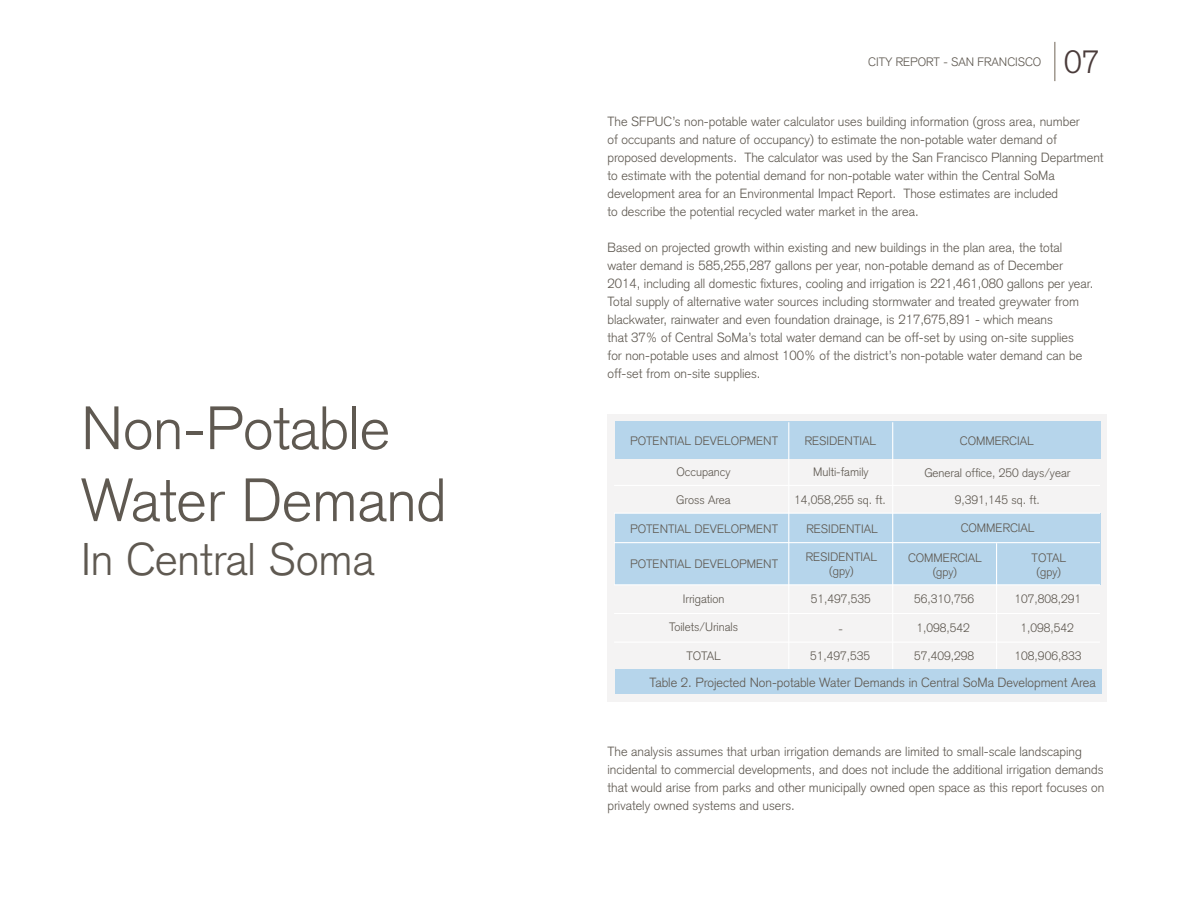
<style>
.page{position:relative;width:1188px;height:918px;background:#fff}
.page>*{position:absolute;margin:0;border:0;box-sizing:border-box;transform-origin:0 0}
.t1{font:300 60px/72px "Akzidenz Grotesk";color:#5f5951}
.t2{font:300 45px "Akzidenz Grotesk";color:#5f5951}
.t3{font:300 31.65px "Akzidenz Grotesk";color:#4a3b3a}
.t4{font:300 13.2px/18px "Akzidenz Grotesk";color:#5f5951}
.t5{font:300 12px/14.4px "Akzidenz Grotesk";color:#5f5951;text-align:center}
</style>
<div class="page">
<hr style="left:1055px;top:42px;width:1px;height:39px;background:#716557">
<div style="left:608px;top:414px;width:499px;height:288px;background:#f4f3f3"></div>
<div style="left:615px;top:422px;width:486px;height:37px;background:#b6d5eb"></div>
<div style="left:615px;top:513px;width:486px;height:29px;background:#b6d5eb"></div>
<div style="left:615px;top:542px;width:486px;height:42px;background:#b6d5eb"></div>
<hr style="left:788px;top:422px;width:1px;height:255px;background:#fff">
<hr style="left:892px;top:422px;width:1px;height:255px;background:#fff">
<hr style="left:996px;top:543px;width:1px;height:134px;background:#fff">
<hr style="left:614px;top:485px;width:486px;height:1px;background:#fff">
<hr style="left:614px;top:613px;width:486px;height:1px;background:#fff">
<hr style="left:614px;top:642px;width:486px;height:1px;background:#fff">
<hr style="left:614px;top:513px;width:486px;height:1px;background:#fff">
<hr style="left:614px;top:542px;width:486px;height:1px;background:#fff">
<hr style="left:614px;top:584px;width:486px;height:1px;background:#fff">
<div style="left:615px;top:670px;width:486px;height:24px;background:#b6d5eb"></div>
<h1 class="t1" style="left:81px;top:393px;width:367px">Non-Potable<br>Water Demand</h1>
<h2 class="t2" style="left:81px;top:533px;width:295px">In Central Soma</h2>
<p class="t5" style="left:868px;top:55px;width:175px">CITY REPORT - SAN FRANCISCO</p>
<h3 class="t3" style="left:1064px;top:44px;width:37px">07</h3>
<p class="t4" style="left:608px;top:112px;width:498px">The SFPUC’s non-potable water calculator uses building information (gross area, number<br>of occupants and nature of occupancy) to estimate the non-potable water demand of proposed developments. The calculator was used by the San Francisco Planning Department to estimate with the potential demand for non-potable water within the Central SoMa development area for an Environmental Impact Report. Those estimates are included<br>to describe the potential recycled water market in the area.</p>
<p class="t4" style="left:608px;top:238px;width:487px">Based on projected growth within existing and new buildings in the plan area, the total water demand is 585,255,287 gallons per year, non-potable demand as of December 2014, including all domestic fixtures, cooling and irrigation is 221,461,080 gallons per year.<br>Total supply of alternative water sources including stormwater and treated greywater from blackwater, rainwater and even foundation drainage, is 217,675,891 - which means<br>that 37% of Central SoMa’s total water demand can be off-set by using on-site supplies<br>for non-potable uses and almost 100% of the district’s non-potable water demand can be off-set from on-site supplies.</p>
<p class="t5" style="left:630px;top:434px;width:150px">POTENTIAL DEVELOPMENT</p>
<p class="t5" style="left:805px;top:434px;width:73px">RESIDENTIAL</p>
<p class="t5" style="left:960px;top:434px;width:75px">COMMERCIAL</p>
<p class="t5" style="left:676px;top:465px;width:55px">Occupancy</p>
<p class="t5" style="left:676px;top:492px;width:56px">Gross Area</p>
<p class="t5" style="left:813px;top:465px;width:57px">Multi-family</p>
<p class="t5" style="left:794px;top:493px;width:93px">14,058,255 sq. ft.</p>
<p class="t5" style="left:924px;top:466px;width:148px">General office, 250 days/year</p>
<p class="t5" style="left:955px;top:493px;width:86px">9,391,145 sq. ft.</p>
<p class="t5" style="left:630px;top:521px;width:150px">POTENTIAL DEVELOPMENT</p>
<p class="t5" style="left:630px;top:556px;width:150px">POTENTIAL DEVELOPMENT</p>
<p class="t5" style="left:806px;top:521px;width:73px">RESIDENTIAL</p>
<p class="t5" style="left:806px;top:550px;width:73px">RESIDENTIAL (gpy)</p>
<p class="t5" style="left:961px;top:521px;width:75px">COMMERCIAL</p>
<p class="t5" style="left:908px;top:550px;width:75px">COMMERCIAL (gpy)</p>
<p class="t5" style="left:1032px;top:550px;width:36px">TOTAL (gpy)</p>
<p class="t5" style="left:683px;top:592px;width:43px">Irrigation</p>
<p class="t5" style="left:669px;top:620px;width:71px">Toilets/Urinals</p>
<p class="t5" style="left:811px;top:592px;width:62px">51,497,535</p>
<p class="t5" style="left:839px;top:621px;width:6px">-</p>
<p class="t5" style="left:914px;top:592px;width:62px">56,310,756</p>
<p class="t5" style="left:916px;top:620px;width:55px">1,098,542</p>
<p class="t5" style="left:1015px;top:592px;width:68px">107,808,291</p>
<p class="t5" style="left:1020px;top:620px;width:55px">1,098,542</p>
<p class="t5" style="left:686px;top:649px;width:36px">TOTAL</p>
<p class="t5" style="left:810px;top:649px;width:62px">51,497,535</p>
<p class="t5" style="left:914px;top:649px;width:62px">57,409,298</p>
<p class="t5" style="left:1015px;top:649px;width:68px">108,906,833</p>
<p class="t4" style="left:650px;top:674px;width:448px">Table 2. Projected Non-potable Water Demands in Central SoMa Development Area</p>
<p class="t4" style="left:608px;top:742px;width:498px">The analysis assumes that urban irrigation demands are limited to small-scale landscaping incidental to commercial developments, and does not include the additional irrigation demands that would arise from parks and other municipally owned open space as this report focuses on privately owned systems and users.</p>
</div>
